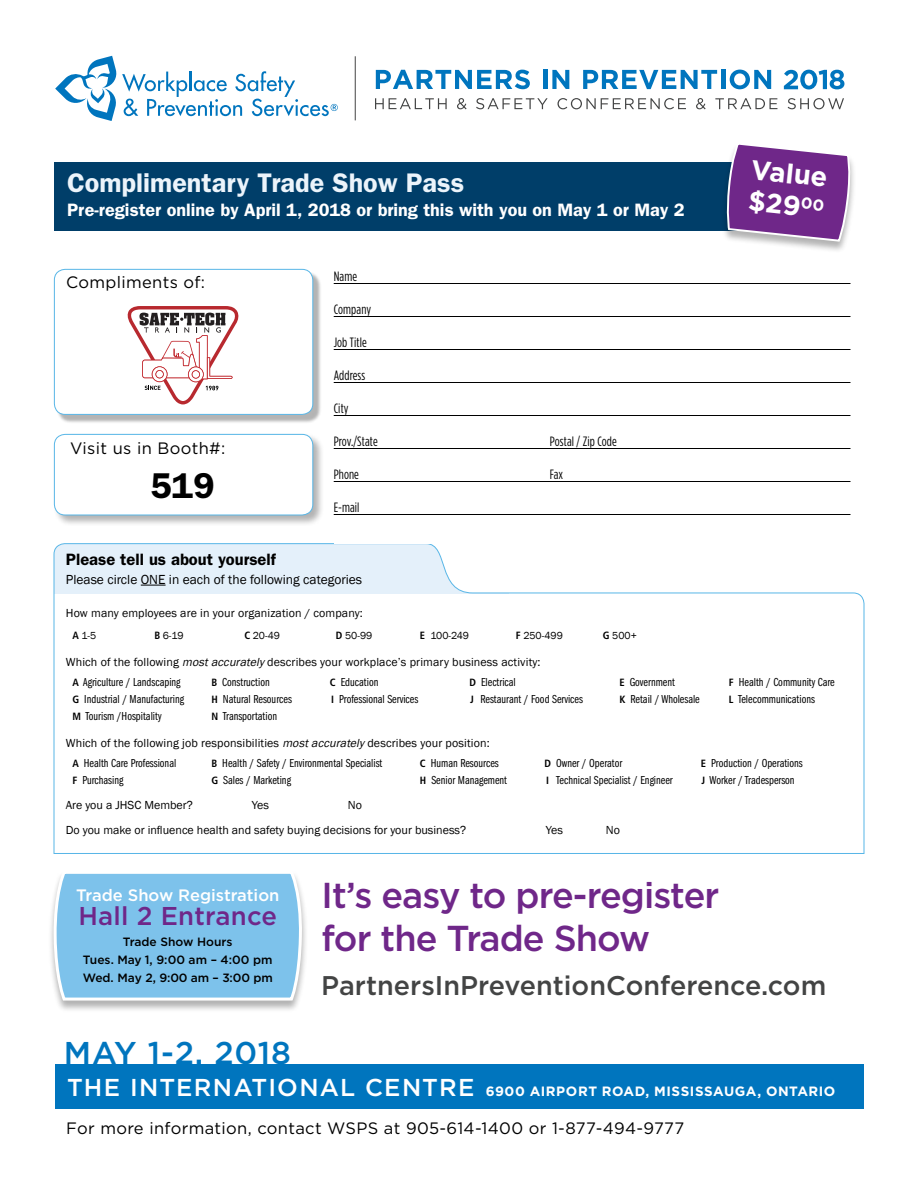
<style>
.page{position:relative;width:918px;height:1188px;background:#fff}
.page>*{position:absolute;margin:0;border:0;box-sizing:border-box;transform-origin:0 0}
.t1{font:500 36px/43.2px "Gotham";letter-spacing:-.025em;color:#6f2789}
.t2{font:600 36px "Franklin Gothic";color:#000}
.t3{font:500 31.5px "Gotham";letter-spacing:.025em;color:#0075be}
.t4{font:700 27.3px/31.2px "Gotham";color:#fff}
.t5{font:500 27px "Gotham";color:#434444}
.t6{font:600 27px "Franklin Gothic";color:#ecf4fb}
.t7{font:500 25.8px "Gotham";letter-spacing:.01em;color:#6f2789}
.t8{font:600 18px "Franklin Gothic";color:#fff}
.t9{font:16.5px "Gotham";letter-spacing:.02em;color:#000}
.t10{font:600 16.5px "Franklin Gothic";color:#000}
.t11{font:500 16.5px "Gotham";color:#fff}
.t12{font:13.5px "Gotham Condensed";letter-spacing:.01em;color:#000}
.t13{font:700 13.5px "Gotham";letter-spacing:.04em;color:#fff}
.t14{font:13.5px "Franklin Gothic";color:#000}
.t15{font:12px "Franklin Gothic Book Cmpr";color:#000}
.t16{font:12px/25.2px "Franklin Gothic";letter-spacing:.01em;color:#000}
.t17{font:500 12px/18px "Gotham";color:#000;text-align:center}
.t18{font:10.5px "Franklin Gothic";color:#000}
.s1{font-family:"Frutiger LT Std";font-weight:700;font-stretch:condensed}
.s2{font-style:italic}
.s3{font-family:"Frutiger LT Std";font-weight:700;font-stretch:condensed;font-size:10.5px}
.s4{font-weight:500;font-size:24.45px}
</style>
<div class="page">
<div style="left:54px;top:163px;width:717px;height:68px;background:#003e69"></div>
<svg style="left:53px;top:543px;width:812px;height:311px"></svg>
<svg style="left:141px;top:585px;width:25px;height:1px"></svg>
<div style="left:57px;top:272px;width:265px;height:151px;background:#000;opacity:.3"></div>
<div style="left:54px;top:269px;width:259px;height:145px;background:#fff;border-radius:11px"></div>
<div style="left:54px;top:269px;width:259px;height:146px;border:1px solid #58b6e7;border-radius:11px"></div>
<div style="left:54px;top:433px;width:271px;height:94px;background:#000;opacity:.3"></div>
<div style="left:54px;top:434px;width:259px;height:81px;background:#fff;border-radius:11px"></div>
<div style="left:54px;top:434px;width:259px;height:81px;border:1px solid #58b6e7;border-radius:11px"></div>
<hr style="left:355px;top:56px;width:1px;height:64px;background:#434444">
<svg style="left:55px;top:56px;width:283px;height:65px"></svg>
<svg style="left:376px;top:70px;width:154px;height:19px"></svg>
<hr style="left:543px;top:70px;width:4px;height:19px;background:#0075be">
<svg style="left:552px;top:70px;width:17px;height:19px"></svg>
<svg style="left:583px;top:70px;width:134px;height:19px"></svg>
<hr style="left:721px;top:70px;width:4px;height:19px;background:#0075be">
<svg style="left:730px;top:70px;width:41px;height:19px"></svg>
<svg style="left:375px;top:98px;width:72px;height:11px"></svg>
<svg style="left:457px;top:98px;width:10px;height:11px"></svg>
<svg style="left:476px;top:98px;width:72px;height:11px"></svg>
<svg style="left:557px;top:98px;width:129px;height:11px"></svg>
<svg style="left:696px;top:98px;width:10px;height:11px"></svg>
<svg style="left:715px;top:98px;width:62px;height:11px"></svg>
<svg style="left:788px;top:98px;width:56px;height:11px"></svg>
<svg style="left:784px;top:70px;width:60px;height:19px"></svg>
<svg style="left:128px;top:306px;width:110px;height:98px"></svg>
<div style="left:721px;top:143px;width:135px;height:110px;background:#000;opacity:.3"></div>
<svg style="left:724px;top:143px;width:129px;height:100px;background:#88539e"></svg>
<div style="left:55px;top:1064px;width:809px;height:44px;background:#0075be"></div>
<hr style="left:334px;top:283px;width:516px;height:1px;background:#000">
<hr style="left:334px;top:316px;width:516px;height:1px;background:#000">
<hr style="left:334px;top:349px;width:516px;height:1px;background:#000">
<hr style="left:334px;top:382px;width:516px;height:1px;background:#000">
<hr style="left:334px;top:415px;width:516px;height:1px;background:#000">
<hr style="left:334px;top:448px;width:516px;height:1px;background:#000">
<hr style="left:334px;top:481px;width:516px;height:1px;background:#000">
<hr style="left:334px;top:514px;width:516px;height:1px;background:#000">
<div style="left:47px;top:871px;width:261px;height:142px;background:#000;opacity:.3"></div>
<svg style="left:55px;top:871px;width:246px;height:131px;background:#87c6eb"></svg>
<h3 class="t6" style="left:67px;top:167px;width:399px">Complimentary Trade Show Pass</h3>
<h3 class="t8" style="left:67px;top:199px;width:619px">Pre-register online by April 1, 2018 or bring this with you on May 1 or May 2</h3>
<h3 class="t9" style="left:66px;top:271px;width:140px">Compliments of:</h3>
<h3 class="t9" style="left:70px;top:437px;width:157px">Visit us in Booth#:</h3>
<h1 class="t2" style="left:150px;top:464px;width:66px">519</h1>
<p class="t12" style="left:334px;top:268px;width:25px">Name</p>
<p class="t12" style="left:334px;top:301px;width:39px">Company</p>
<p class="t12" style="left:334px;top:334px;width:35px">Job Title</p>
<p class="t12" style="left:334px;top:367px;width:33px">Address</p>
<p class="t12" style="left:334px;top:400px;width:16px">City</p>
<p class="t12" style="left:334px;top:433px;width:45px">Prov./State</p>
<p class="t12" style="left:550px;top:433px;width:69px">Postal / Zip Code</p>
<p class="t12" style="left:334px;top:466px;width:27px">Phone</p>
<p class="t12" style="left:550px;top:466px;width:15px">Fax</p>
<p class="t12" style="left:334px;top:499px;width:27px">E-mail</p>
<h3 class="t4" style="left:753px;top:154px;width:78px;rotate:6deg">Value $29<sup>00</sup></h3>
<h3 class="t10" style="left:66px;top:550px;width:211px">Please tell us about yourself</h3>
<p class="t14" style="left:66px;top:571px;width:298px">Please circle ONE in each of the following categories</p>
<p class="t16" style="left:66px;top:601px;width:299px">How many employees are in your organization / company:</p>
<p class="t18" style="left:72px;top:629px;width:25px"><span class="s1">A</span> 1-5</p>
<p class="t18" style="left:154px;top:629px;width:31px"><span class="s1">B</span> 6-19</p>
<p class="t18" style="left:244px;top:629px;width:37px"><span class="s1">C</span> 20-49</p>
<p class="t18" style="left:336px;top:629px;width:38px"><span class="s1">D</span> 50-99</p>
<p class="t18" style="left:420px;top:629px;width:51px"><span class="s1">E</span> 100-249</p>
<p class="t18" style="left:516px;top:629px;width:49px"><span class="s1">F</span> 250-499</p>
<p class="t18" style="left:603px;top:629px;width:36px"><span class="s1">G</span> 500+</p>
<p class="t16" style="left:66px;top:650px;width:476px">Which of the following <span class="s2">mostaccurately</span>describes your workplace’s primary business activity:</p>
<p class="t15" style="left:72px;top:675px;width:110px"><span class="s3">A</span> Agriculture / Landscaping</p>
<p class="t15" style="left:211px;top:675px;width:60px"><span class="s3">B</span> Construction</p>
<p class="t15" style="left:330px;top:675px;width:50px"><span class="s3">C</span> Education</p>
<p class="t15" style="left:469px;top:675px;width:48px"><span class="s3">D</span> Electrical</p>
<p class="t15" style="left:619px;top:675px;width:57px"><span class="s3">E</span> Government</p>
<p class="t15" style="left:729px;top:675px;width:107px"><span class="s3">F</span> Health / Community Care</p>
<p class="t15" style="left:72px;top:692px;width:113px"><span class="s3">G</span> Industrial / Manufacturing</p>
<p class="t15" style="left:211px;top:692px;width:82px"><span class="s3">H</span> Natural Resources</p>
<p class="t15" style="left:331px;top:692px;width:89px"><span class="s3">I</span> Professional Services</p>
<p class="t15" style="left:470px;top:692px;width:115px"><span class="s3">J</span> Restaurant / Food Services</p>
<p class="t15" style="left:619px;top:692px;width:82px"><span class="s3">K</span> Retail / Wholesale</p>
<p class="t15" style="left:729px;top:692px;width:88px"><span class="s3">L</span> Telecommunications</p>
<p class="t15" style="left:72px;top:709px;width:91px"><span class="s3">M</span> Tourism /Hospitality</p>
<p class="t15" style="left:211px;top:709px;width:67px"><span class="s3">N</span> Transportation</p>
<p class="t16" style="left:66px;top:731px;width:425px">Which of the following job responsibilities <span class="s2">mostaccurately</span>describes your position:</p>
<p class="t15" style="left:72px;top:756px;width:105px"><span class="s3">A</span> Health Care Professional</p>
<p class="t15" style="left:211px;top:756px;width:173px"><span class="s3">B</span> Health / Safety / Environmental Specialist</p>
<p class="t15" style="left:420px;top:756px;width:80px"><span class="s3">C</span> Human Resources</p>
<p class="t15" style="left:544px;top:756px;width:79px"><span class="s3">D</span> Owner / Operator</p>
<p class="t15" style="left:701px;top:756px;width:103px"><span class="s3">E</span> Production / Operations</p>
<p class="t15" style="left:72px;top:773px;width:53px"><span class="s3">F</span> Purchasing</p>
<p class="t15" style="left:211px;top:773px;width:81px"><span class="s3">G</span> Sales / Marketing</p>
<p class="t15" style="left:420px;top:773px;width:89px"><span class="s3">H</span> Senior Management</p>
<p class="t15" style="left:546px;top:773px;width:128px"><span class="s3">I</span> Technical Specialist / Engineer</p>
<p class="t15" style="left:701px;top:773px;width:95px"><span class="s3">J</span> Worker / Tradesperson</p>
<p class="t16" style="left:66px;top:793px;width:128px">Are you a JHSC Member?</p>
<p class="t16" style="left:252px;top:793px;width:19px">Yes</p>
<p class="t16" style="left:66px;top:793px;width:402px;text-indent:282px">No<br>Do you make or influence health and safety buying decisions for your business?</p>
<p class="t16" style="left:546px;top:818px;width:19px">Yes</p>
<p class="t16" style="left:606px;top:818px;width:16px">No</p>
<h3 class="t11" style="left:76px;top:884px;width:205px">Trade Show Registration</h3>
<h3 class="t7" style="left:78px;top:899px;width:200px">Hall 2 Entrance</h3>
<p class="t17" style="left:83px;top:933px;width:192px">Trade Show Hours<br>Tues. May 1, 9:00 am – 4:00 pm<br>Wed. May 2, 9:00 am – 3:00 pm</p>
<h2 class="t3" style="left:64px;top:1033px;width:229px">MAY 1-2, 2018</h2>
<h1 class="t1" style="left:322px;top:873px;width:399px">It’s easy to pre-register for the Trade Show</h1>
<h3 class="t5" style="left:321px;top:967px;width:507px">PartnersInPreventionConference.com</h3>
<p class="t13" style="left:67px;top:1083px;width:770px"><span class="s4">THE INTERNATIONAL CENTRE</span> 6900 AIRPORT ROAD, MISSISSAUGA, ONTARIO</p>
<h3 class="t9" style="left:66px;top:1117px;width:620px">For more information, contact WSPS at 905-614-1400 or 1-877-494-9777</h3>
</div>
